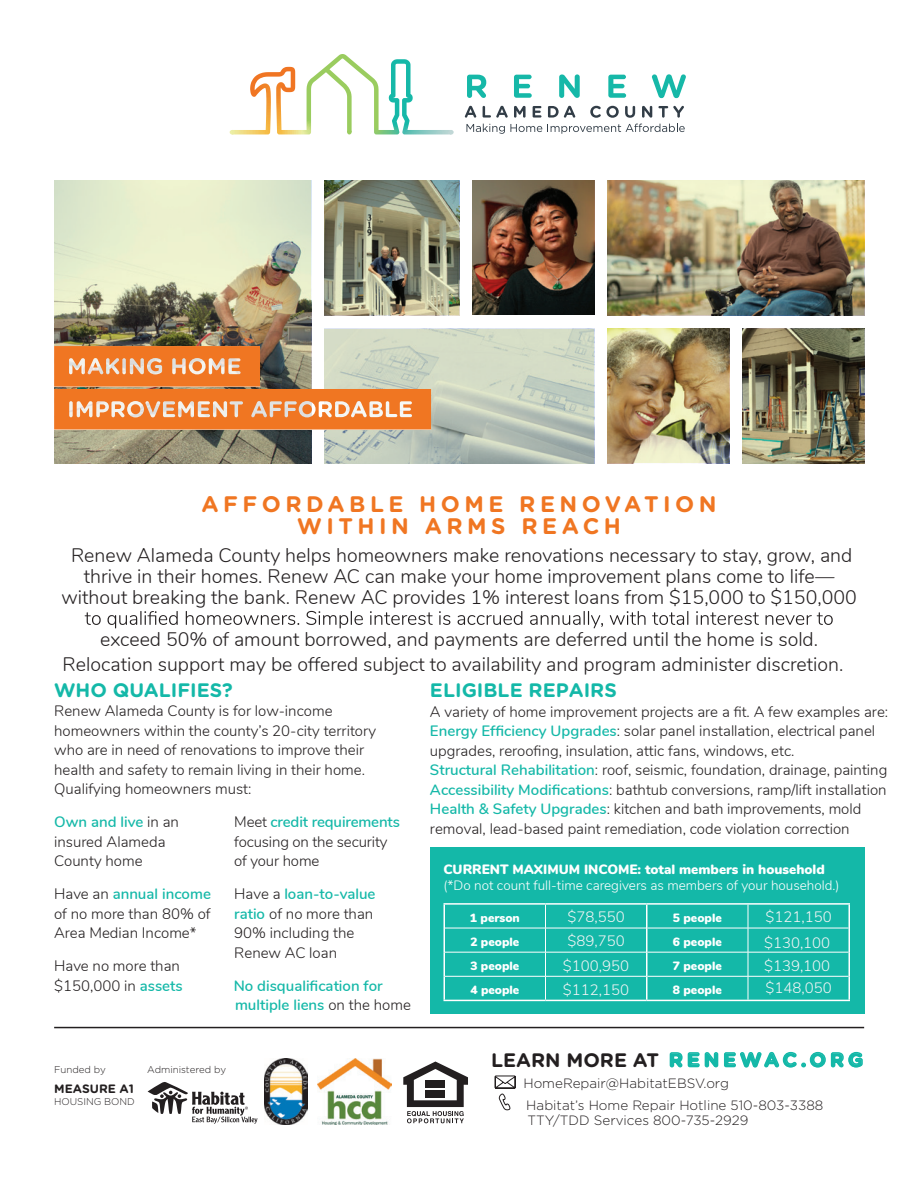
<style>
.page{position:relative;width:918px;height:1188px;background:#fff}
.page>*{position:absolute;margin:0;border:0;box-sizing:border-box;transform-origin:0 0}
.t1{font:700 22.5px/22.5px "Gotham Rounded";letter-spacing:.2em;color:#f07622;text-align:center}
.t2{font:300 19.5px/21px "Nunito";color:#231f20;text-align:center}
.t3{font:700 19.5px "Gotham Rounded";color:#14b8a8}
.t4{font:700 19.5px "Gotham Rounded";letter-spacing:.07em;color:#231f20}
.t5{font:300 15px/19.5px "Nunito";color:#231f20}
.t6{font:300 15px/24.3px "Nunito";color:#f5f5f6}
.t7{font:600 15px/19.5px "Nunito";color:#14b8a8}
.t8{font:300 13.5px/21.8px "Gotham";color:#231f20}
.t9{font:300 13.5px "Nunito";color:#fff}
.t10{font:900 13.5px "Nunito";color:#fff}
.t11{font:700 12.15px "Gotham Rounded";color:#231f20}
.t12{font:12px "Nunito";color:#fff}
.t13{font:900 12px "Nunito";color:#fff}
.t14{font:300 9.75px "Gotham";color:#231f20}
.s1{font-weight:600;color:#14b8a8}
.s2{font-weight:300;color:#231f20}
.s3{color:#14b8a8}
</style>
<div class="page">
<img style="left:54px;top:180px;width:257px;height:284px">
<img style="left:608px;top:329px;width:121px;height:134px">
<img style="left:473px;top:180px;width:121px;height:135px">
<img style="left:324px;top:180px;width:135px;height:135px">
<img style="left:743px;top:329px;width:121px;height:135px">
<svg style="left:324px;top:329px;width:270px;height:135px;background:#c3ccbd"></svg>
<img style="left:608px;top:180px;width:256px;height:135px">
<svg style="left:85px;top:611px;width:748px;height:17px"></svg>
<div style="left:430px;top:847px;width:434px;height:167px;background:#14b8a8"></div>
<hr style="left:443px;top:903px;width:102px;height:2px;background:#fff">
<hr style="left:443px;top:905px;width:2px;height:23px;background:#fff">
<hr style="left:545px;top:903px;width:102px;height:2px;background:#fff">
<hr style="left:647px;top:903px;width:101px;height:2px;background:#fff">
<hr style="left:748px;top:903px;width:102px;height:2px;background:#fff">
<hr style="left:848px;top:905px;width:2px;height:23px;background:#fff">
<hr style="left:443px;top:928px;width:2px;height:24px;background:#fff">
<hr style="left:848px;top:928px;width:2px;height:24px;background:#fff">
<hr style="left:443px;top:952px;width:2px;height:24px;background:#fff">
<hr style="left:848px;top:952px;width:2px;height:24px;background:#fff">
<hr style="left:443px;top:976px;width:2px;height:24px;background:#fff">
<hr style="left:848px;top:976px;width:2px;height:24px;background:#fff">
<hr style="left:443px;top:1000px;width:102px;height:1px;background:#fff">
<hr style="left:545px;top:1000px;width:102px;height:1px;background:#fff">
<hr style="left:647px;top:1000px;width:101px;height:1px;background:#fff">
<hr style="left:748px;top:1000px;width:102px;height:1px;background:#fff">
<hr style="left:445px;top:928px;width:100px;height:1px;background:#fff">
<hr style="left:545px;top:928px;width:101px;height:1px;background:#fff">
<hr style="left:647px;top:928px;width:101px;height:1px;background:#fff">
<hr style="left:748px;top:928px;width:100px;height:1px;background:#fff">
<hr style="left:445px;top:952px;width:100px;height:1px;background:#fff">
<hr style="left:545px;top:952px;width:101px;height:1px;background:#fff">
<hr style="left:647px;top:952px;width:101px;height:1px;background:#fff">
<hr style="left:748px;top:952px;width:100px;height:1px;background:#fff">
<hr style="left:445px;top:976px;width:100px;height:1px;background:#fff">
<hr style="left:545px;top:976px;width:101px;height:1px;background:#fff">
<svg style="left:545px;top:905px;width:1px;height:95px"></svg>
<hr style="left:647px;top:976px;width:101px;height:1px;background:#fff">
<hr style="left:748px;top:976px;width:100px;height:1px;background:#fff">
<svg style="left:748px;top:905px;width:1px;height:95px"></svg>
<svg style="left:646px;top:905px;width:1px;height:95px"></svg>
<svg style="left:669px;top:1051px;width:194px;height:17px"></svg>
<svg style="left:495px;top:1076px;width:21px;height:12px"></svg>
<svg style="left:499px;top:1094px;width:12px;height:16px"></svg>
<img style="left:265px;top:1058px;width:42px;height:66px">
<img style="left:317px;top:1058px;width:75px;height:66px">
<svg style="left:148px;top:1082px;width:109px;height:42px"></svg>
<svg style="left:403px;top:1062px;width:65px;height:61px"></svg>
<div style="left:425px;top:1080px;width:20px;height:7px;background:#231f20"></div>
<div style="left:425px;top:1090px;width:20px;height:7px;background:#231f20"></div>
<hr style="left:54px;top:1027px;width:810px;height:1px;background:#231f20">
<svg style="left:467px;top:75px;width:19px;height:23px"></svg>
<svg style="left:514px;top:75px;width:18px;height:23px"></svg>
<svg style="left:559px;top:74px;width:21px;height:24px"></svg>
<svg style="left:608px;top:75px;width:18px;height:23px"></svg>
<svg style="left:652px;top:74px;width:34px;height:24px"></svg>
<svg style="left:465px;top:106px;width:11px;height:12px"></svg>
<svg style="left:483px;top:106px;width:25px;height:12px"></svg>
<svg style="left:514px;top:106px;width:12px;height:12px"></svg>
<svg style="left:533px;top:106px;width:9px;height:12px"></svg>
<svg style="left:548px;top:106px;width:27px;height:12px"></svg>
<svg style="left:590px;top:106px;width:29px;height:12px"></svg>
<svg style="left:625px;top:106px;width:10px;height:12px"></svg>
<svg style="left:642px;top:106px;width:10px;height:12px"></svg>
<svg style="left:658px;top:106px;width:26px;height:12px"></svg>
<svg style="left:466px;top:124px;width:76px;height:10px"></svg>
<svg style="left:550px;top:124px;width:135px;height:10px"></svg>
<svg style="left:450px;top:130px;width:4px;height:4px"></svg>
<svg style="left:230px;top:54px;width:122px;height:80px"></svg>
<svg style="left:54px;top:346px;width:377px;height:83px;background:#e0955c"></svg>
<h1 class="t1" style="left:201px;top:491px;width:517px">AFFORDABLE HOME RENOVATION<br>WITHIN ARMS REACH</h1>
<p class="t2" style="left:62px;top:543px;width:797px">Renew Alameda County helps homeowners make renovations necessary to stay, grow, and thrive in their homes. Renew AC can make your home improvement plans come to life— without breaking the bank. Renew AC provides 1% interest loans from $15,000 to $150,000</p>
<h2 class="t2" style="left:100px;top:627px;width:719px">exceed 50% of amount borrowed, and payments are deferred until the home is sold.</h2>
<h2 class="t2" style="left:63px;top:653px;width:782px">Relocation support may be offered subject to availability and program administer discretion.</h2>
<h2 class="t3" style="left:54px;top:676px;width:180px">WHO QUALIFIES?</h2>
<p class="t5" style="left:54px;top:700px;width:324px">Renew Alameda County is for low-income homeowners within the county’s 20-city territory who are in need of renovations to improve their health and safety to remain living in their home.<br>Qualifying homeowners must:</p>
<p class="t5" style="left:54px;top:811px;width:126px"><span class="s1">Own and live</span> in an insured Alameda<br>County home</p>
<p class="t5" style="left:54px;top:883px;width:158px;text-align:justify">Have an <span class="s1">annual income </span>of no more than 80% of Area Median Income*</p>
<p class="t5" style="left:54px;top:955px;width:130px">Have no more than $150,000 in <span class="s1">assets</span></p>
<p class="t5" style="left:234px;top:811px;width:167px">Meet <span class="s1">credit requirements </span>focusing on the security of your home</p>
<p class="t5" style="left:234px;top:883px;width:143px">Have a <span class="s1">loan-to-value ratio</span> of no more than<br>90% including the<br>Renew AC loan</p>
<p class="t7" style="left:234px;top:975px;width:179px">No disqualification for multiple liens <span class="s2">on the home</span></p>
<p class="t14" style="left:54px;top:1064px;width:53px">Funded by</p>
<p class="t14" style="left:54px;top:1095px;width:82px">HOUSING BOND</p>
<p class="t11" style="left:54px;top:1080px;width:81px">MEASURE A1</p>
<p class="t14" style="left:147px;top:1064px;width:80px">Administered by</p>
<h2 class="t3" style="left:430px;top:676px;width:188px">ELIGIBLE REPAIRS</h2>
<p class="t5" style="left:430px;top:701px;width:460px">A variety of home improvement projects are a fit. A few examples are:<br><span class="s1">Energy Efficiency Upgrades</span>: solar panel installation, electrical panel upgrades, reroofing, insulation, attic fans, windows, etc.<br><span class="s1">Structural Rehabilitation</span>: roof, seismic, foundation, drainage, painting <span class="s1">Accessibility Modifications</span>: bathtub conversions, ramp/lift installation <span class="s1">Health &amp; Safety Upgrades</span>: kitchen and bath improvements, mold removal, lead-based paint remediation, code violation correction</p>
<p class="t10" style="left:443px;top:859px;width:383px">CURRENT MAXIMUM INCOME: total members in household</p>
<p class="t9" style="left:443px;top:876px;width:398px">(*Do not count full-time caregivers as members of your household.)</p>
<p class="t13" style="left:470px;top:909px;width:51px">1 person</p>
<p class="t13" style="left:673px;top:909px;width:51px">5 people</p>
<p class="t13" style="left:470px;top:933px;width:51px">2 people</p>
<p class="t13" style="left:673px;top:933px;width:51px">6 people</p>
<p class="t13" style="left:470px;top:957px;width:51px">3 people</p>
<p class="t13" style="left:673px;top:957px;width:51px">7 people</p>
<p class="t13" style="left:471px;top:981px;width:50px">4 people</p>
<p class="t13" style="left:673px;top:981px;width:51px">8 people</p>
<p class="t6" style="left:563px;top:904px;width:68px;text-align:center">$78,550 $89,750 $100,950 $112,150</p>
<p class="t6" style="left:764px;top:903px;width:69px;line-height:25.8px">$121,150 $130,100</p>
<p class="t12" style="left:570px;top:908px;width:47px">$76,750</p>
<p class="t12" style="left:769px;top:908px;width:55px">$118,400</p>
<p class="t12" style="left:570px;top:932px;width:47px">$87,700</p>
<p class="t12" style="left:769px;top:932px;width:55px">$127,150</p>
<p class="t12" style="left:570px;top:956px;width:47px">$98,650</p>
<p class="t12" style="left:769px;top:956px;width:55px">$135,950</p>
<p class="t12" style="left:570px;top:980px;width:55px">$109,600</p>
<p class="t12" style="left:769px;top:980px;width:55px">$144,700</p>
<p class="t6" style="left:764px;top:953px;width:69px;line-height:22.8px">$139,100 $148,050</p>
<h2 class="t4" style="left:491px;top:1045px;width:374px">LEARN MORE AT <span class="s3">RENEWAC.ORG</span></h2>
<p class="t8" style="left:523px;top:1072px;width:302px">HomeRepair@HabitatEBSV.org<br>Habitat’s Home Repair Hotline 510-803-3388</p>
<p class="t8" style="left:527px;top:1109px;width:222px">TTY/TDD Services 800-735-2929</p>
</div>
